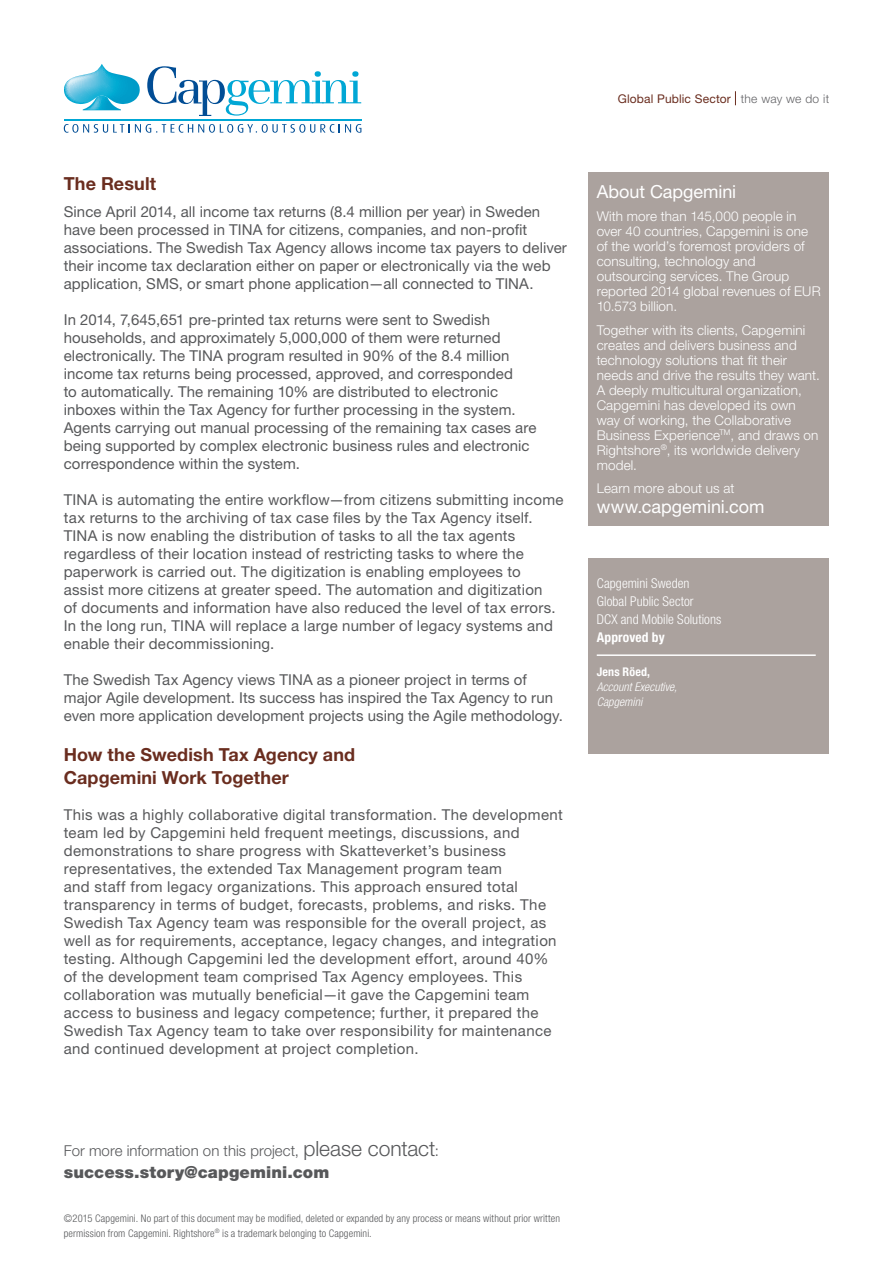
<style>
.page{position:relative;width:893px;height:1263px;background:#fff}
.page>*{position:absolute;margin:0;border:0;box-sizing:border-box;transform-origin:0 0}
.Body2{font:700 18px "Helvetica Neue LT Std";letter-spacing:.005em;color:#6a2d1f}
.t1{font:18px "Helvetica Neue LT Std";color:#fff}
.t2{font:900 16.5px "Helvetica Neue LT Std";letter-spacing:.005em;color:#57585a}
.Body2-2{font:15px/18px "Helvetica Neue LT Std";letter-spacing:.015em;color:#57585a}
.t3{font:300 15px "Helvetica Neue LT Std";letter-spacing:.005em;color:#57585a}
.t4{font:300 13.5px/15px "Helvetica Neue LT Std";letter-spacing:.01em;color:#fff}
.t5{font:300 condensed 13.5px "Helvetica Neue LT Std";letter-spacing:.005em;color:#fff}
.t6{font:700 condensed 13.5px "Helvetica Neue LT Std";letter-spacing:.01em;color:#fff}
.t7{font:italic 300 condensed 12px/15px "Helvetica Neue LT Std";letter-spacing:.005em;color:#fff}
.t8{font:12px "Helvetica Neue LT Std";letter-spacing:.015em;color:#6a2d1f}
.header-identifier{font:300 12px "Helvetica Neue LT Std";letter-spacing:.015em;color:#636366}
.t9{font:700 condensed 12px "Helvetica Neue LT Std";letter-spacing:.015em;color:#fff}
.copyright{font:300 condensed 10.5px/15px "Helvetica Neue LT Std";letter-spacing:.015em;color:#57585a}
.s1{font-size:21px}
</style>
<div class="page">
<svg style="left:735px;top:91px;width:1px;height:14px"></svg>
<svg style="left:64px;top:64px;width:76px;height:46px"></svg>
<svg style="left:147px;top:66px;width:214px;height:50px"></svg>
<svg style="left:64px;top:124px;width:297px;height:9px"></svg>
<hr style="left:64px;top:119px;width:297px;height:2px;background:#00a7d5">
<div style="left:588px;top:558px;width:241px;height:195px;background:#aba29e"></div>
<hr style="left:597px;top:654px;width:219px;height:2px;background:#fff">
<div style="left:588px;top:172px;width:241px;height:354px;background:#aba29e"></div>
<p class="Body2" style="left:64px;top:172px;width:94px">The Result</p>
<p class="Body2-2" style="left:64px;top:202px;width:505px">Since April 2014, all income tax returns (8.4 million per year) in Sweden have been processed in TINA for citizens, companies, and non-profit associations. The Swedish Tax Agency allows income tax payers to deliver their income tax declaration either on paper or electronically via the web application, SMS, or smart phone application—all connected to TINA.</p>
<p class="Body2-2" style="left:64px;top:310px;width:474px">In 2014, 7,645,651 pre-printed tax returns were sent to Swedish households, and approximately 5,000,000 of them were returned electronically. The TINA program resulted in 90% of the 8.4 million income tax returns being processed, approved, and corresponded<br>to automatically. The remaining 10% are distributed to electronic inboxes within the Tax Agency for further processing in the system.<br>Agents carrying out manual processing of the remaining tax cases are being supported by complex electronic business rules and electronic correspondence within the system.</p>
<p class="Body2-2" style="left:64px;top:490px;width:501px">TINA is automating the entire workflow—from citizens submitting income tax returns to the archiving of tax case files by the Tax Agency itself.<br>TINA is now enabling the distribution of tasks to all the tax agents regardless of their location instead of restricting tasks to where the paperwork is carried out. The digitization is enabling employees to assist more citizens at greater speed. The automation and digitization<br>of documents and information have also reduced the level of tax errors.<br>In the long run, TINA will replace a large number of legacy systems and enable their decommissioning.</p>
<p class="Body2-2" style="left:64px;top:670px;width:501px">The Swedish Tax Agency views TINA as a pioneer project in terms of major Agile development. Its success has inspired the Tax Agency to run even more application development projects using the Agile methodology.</p>
<p class="Body2" style="left:64px;top:744px;width:293px">How the Swedish Tax Agency and</p>
<p class="Body2" style="left:64px;top:766px;width:227px">Capgemini Work Together</p>
<p class="Body2-2" style="left:64px;top:805px;width:501px">This was a highly collaborative digital transformation. The development team led by Capgemini held frequent meetings, discussions, and demonstrations to share progress with Skatteverket’s business representatives, the extended Tax Management program team<br>and staff from legacy organizations. This approach ensured total transparency in terms of budget, forecasts, problems, and risks. The Swedish Tax Agency team was responsible for the overall project, as well as for requirements, acceptance, legacy changes, and integration testing. Although Capgemini led the development effort, around 40% of the development team comprised Tax Agency employees. This collaboration was mutually beneficial—it gave the Capgemini team access to business and legacy competence; further, it prepared the Swedish Tax Agency team to take over responsibility for maintenance and continued development at project completion.</p>
<p class="t8" style="left:618px;top:91px;width:115px">Global Public Sector</p>
<p class="header-identifier" style="left:741px;top:91px;width:90px">the way we do it</p>
<p class="t1" style="left:597px;top:181px;width:141px">About Capgemini</p>
<p class="t4" style="left:597px;top:209px;width:225px">With more than 145,000 people in over 40 countries, Capgemini is one of the world’s foremost providers of consulting, technology and outsourcing services. The Group reported 2014 global revenues of EUR<br>10.573 billion.</p>
<p class="t4" style="left:597px;top:322px;width:225px">Together with its clients, Capgemini creates and delivers business and technology solutions that fit their needs and drive the results they want.<br>A deeply multicultural organization, Capgemini has developed its own way of working, the Collaborative Business Experience<sup>TM</sup>, and draws on Rightshore<sup>®</sup>, its worldwide delivery model.</p>
<p class="t4" style="left:597px;top:481px;width:139px">Learn more about us at</p>
<p class="t1" style="left:597px;top:495px;width:169px">www.capgemini.com</p>
<p class="t5" style="left:597px;top:576px;width:94px">Capgemini Sweden</p>
<p class="t5" style="left:597px;top:594px;width:98px">Global Public Sector</p>
<p class="t5" style="left:597px;top:612px;width:126px">DCX and Mobile Solutions</p>
<p class="t6" style="left:597px;top:629px;width:69px">Approved by</p>
<p class="t9" style="left:597px;top:665px;width:55px">Jens Röed,</p>
<p class="t7" style="left:597px;top:680px;width:82px">Account Executive,<br>Capgemini</p>
<p class="t3" style="left:64px;top:1141px;width:377px">For more information on this project, <span class="s1">please contact</span>:</p>
<p class="t2" style="left:64px;top:1162px;width:267px">success.story@capgemini.com</p>
<p class="copyright" style="left:64px;top:1210px;width:498px">©2015 Capgemini. No part of this document may be modified, deleted or expanded by any process or means without prior written permission from Capgemini. Rightshore<sup>®</sup> is a trademark belonging to Capgemini.</p>
</div>
